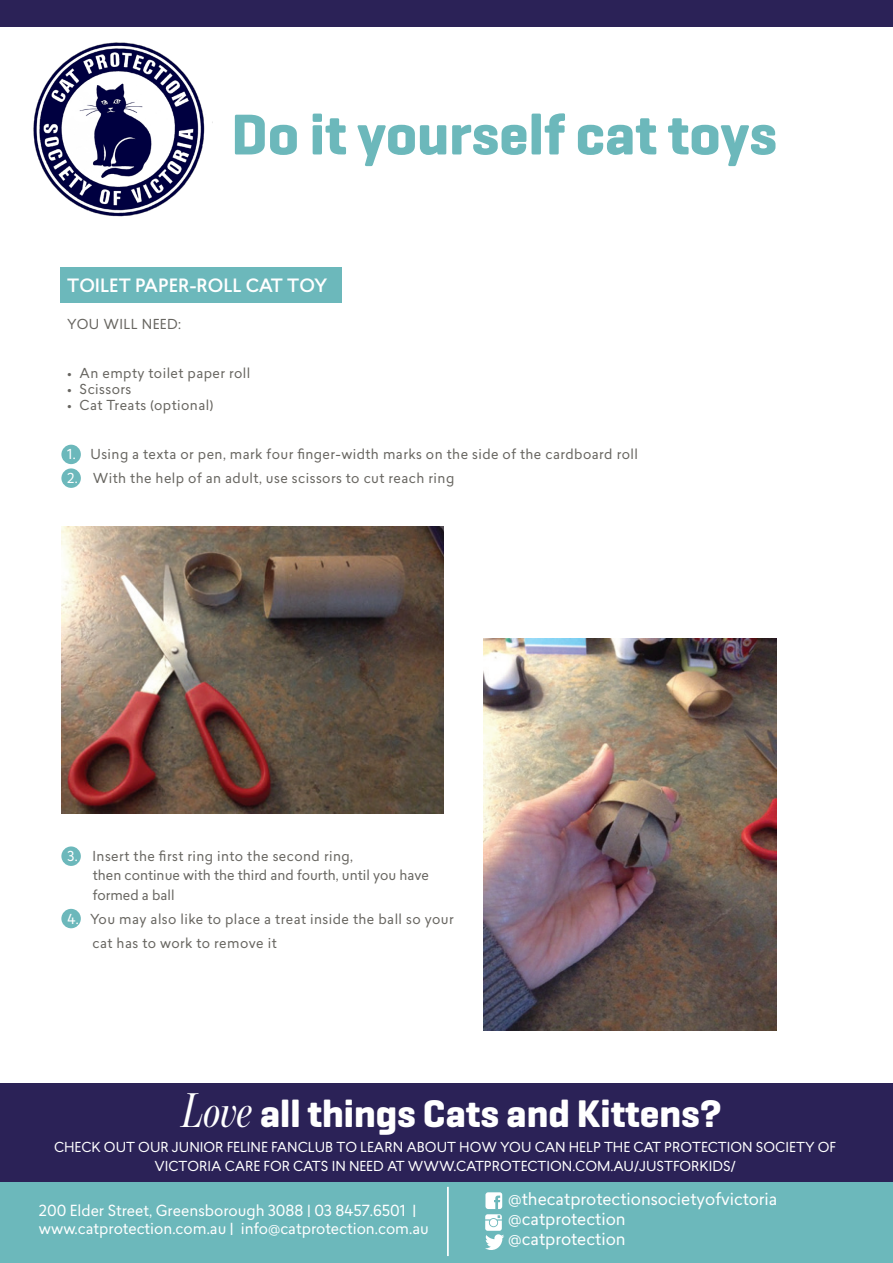
<style>
.page{position:relative;width:893px;height:1263px;background:#fff}
.page>*{position:absolute;margin:0;border:0;box-sizing:border-box;transform-origin:0 0}
.t1{font:700 58.5px "Geogrotesque";color:#6cb8bb}
.t2{font:700 39.15px "Geogrotesque";color:#fff}
.t3{font:500 18px "Lasiver";color:#fff}
.t4{font:16.5px/19.8px "Lasiver";color:#fff}
.t5{font:15px/18px "Lasiver";color:#fff}
.t6{font:13.5px/24px "Lasiver";letter-spacing:.03em;color:#676560}
.t7{font:13.5px/19.8px "Lasiver";color:#fff;text-align:center}
.t8{font:13.5px/19.5px "Lasiver";color:#676560}
.s1{color:#fff}
.s2{font-family:"Benton Mod Disp Ex Cond";font-weight:400;font-style:italic;font-size:49.35px}
</style>
<div class="page">
<div style="left:61px;top:445px;width:20px;height:19px;background:#6cb8bb;border-radius:50%"></div>
<div style="left:61px;top:846px;width:20px;height:20px;background:#6cb8bb;border-radius:50%"></div>
<div style="left:61px;top:909px;width:20px;height:19px;background:#6cb8bb;border-radius:50%"></div>
<div style="left:61px;top:468px;width:20px;height:20px;background:#6cb8bb;border-radius:50%"></div>
<div style="left:61px;top:267px;width:281px;height:36px;background:#6cb8bb"></div>
<img style="left:33px;top:42px;width:172px;height:175px">
<div style="left:0;top:1182px;width:893px;height:81px;background:#6cb8bb"></div>
<hr style="left:447px;top:1187px;width:2px;height:69px;background:#fff">
<svg style="left:485px;top:1192px;width:19px;height:58px"></svg>
<div style="left:0;top:1082px;width:893px;height:99px;background:#2b2257"></div>
<div style="left:0;top:0;width:893px;height:27px;background:#2b2257"></div>
<div style="left:72px;top:512px;width:478px;height:359px;background:#fff"></div>
<img style="left:61px;top:526px;width:383px;height:287px">
<img style="left:483px;top:639px;width:294px;height:391px">
<h1 class="t1" style="left:231px;top:98px;width:547px">Do it yourself cat toys</h1>
<h3 class="t3" style="left:67px;top:272px;width:262px">TOILET PAPER-ROLL CAT TOY</h3>
<p class="t6" style="left:67px;top:312px;width:115px">YOU WILL NEED:</p>
<p class="t6" style="left:67px;top:361px;width:185px">• An empty toilet paper roll</p>
<p class="t6" style="left:67px;top:377px;width:66px">• Scissors</p>
<p class="t6" style="left:67px;top:393px;width:147px">• Cat Treats (optional)</p>
<p class="t6" style="left:67px;top:442px;width:572px"><span class="s1">1.</span> Using a texta or pen, mark four finger-width marks on the side of the cardboard roll</p>
<p class="t6" style="left:67px;top:466px;width:388px"><span class="s1">2.</span> With the help of an adult, use scissors to cut reach ring</p>
<p class="t8" style="left:93px;top:846px;width:338px;text-indent:-25px"><span class="s1">3.</span> Insert the first ring into the second ring,<br>then continue with the third and fourth, until you have formed a ball</p>
<p class="t6" style="left:93px;top:906px;width:363px;text-indent:-25px"><span class="s1">4.</span> You may also like to place a treat inside the ball so your cat has to work to remove it</p>
<h2 class="t2" style="left:183px;top:1089px;width:540px"><span class="s2">Love</span> all things Cats and Kittens?</h2>
<p class="t7" style="left:54px;top:1137px;width:784px">CHECK OUT OUR JUNIOR FELINE FANCLUB TO LEARN ABOUT HOW YOU CAN HELP THE CAT PROTECTION SOCIETY OF<br>VICTORIA CARE FOR CATS IN NEED AT WWW.CATPROTECTION.COM.AU/JUSTFORKIDS/</p>
<p class="t5" style="left:39px;top:1201px;width:391px">200 Elder Street, Greensborough 3088 | 03 8457.6501 | www.catprotection.com.au | info@catprotection.com.au</p>
<p class="t4" style="left:508px;top:1189px;width:271px">@thecatprotectionsocietyofvictoria @catprotection<br>@catprotection</p>
</div>
